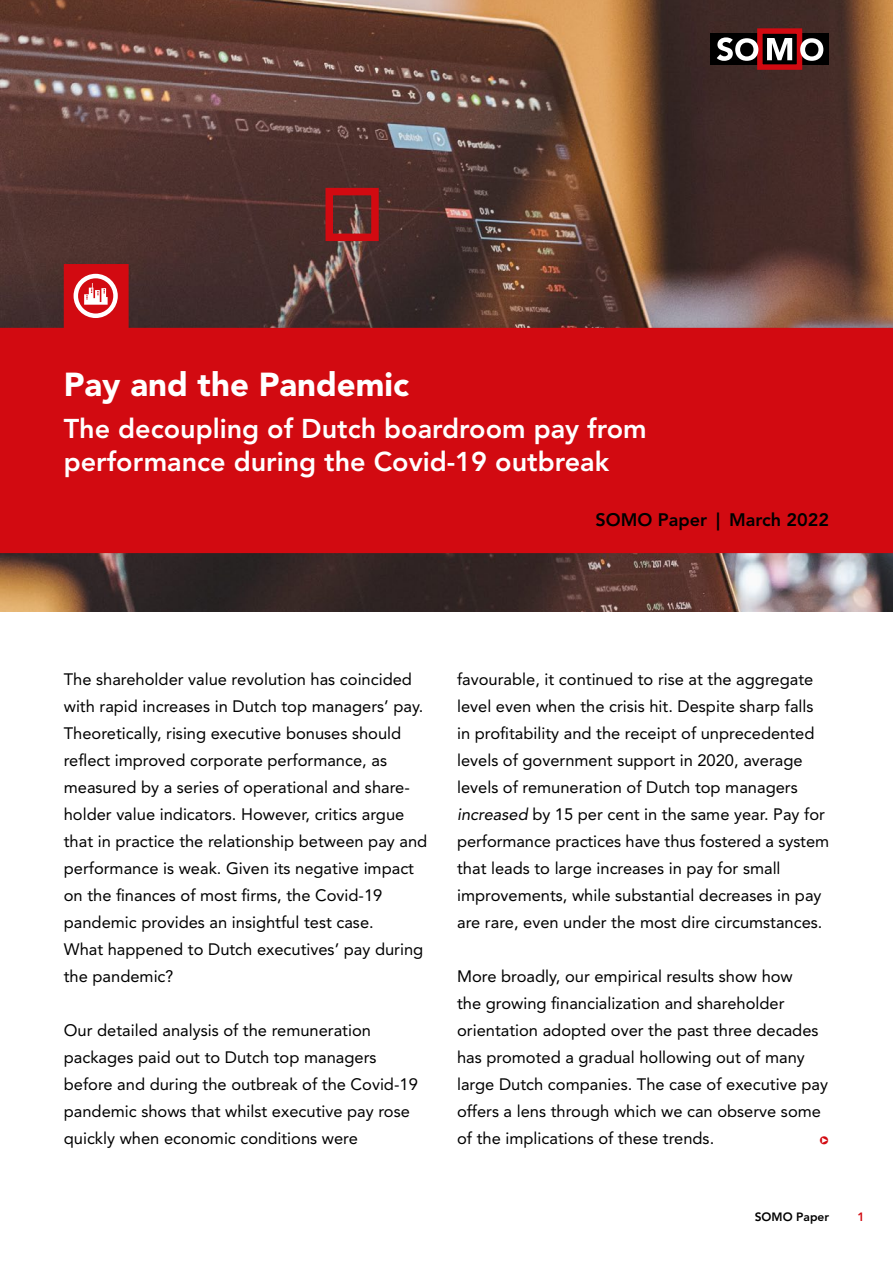
<style>
.page{position:relative;width:893px;height:1263px;background:#fff}
.page>*{position:absolute;margin:0;border:0;box-sizing:border-box;transform-origin:0 0}
.t1{font:900 33px "Avenir LT Std";color:#fff}
.t2{font:800 27px/33px "Avenir LT Std";color:#fff}
.t3{font:800 18px "Avenir LT Std";color:#000}
.t4{font:16.5px/27px "Avenir LT Std";color:#000}
.t5{font:800 12px "Avenir LT Std";color:#000}
.t6{font:800 12px "Avenir LT Std";color:#d20a11}
.s1{font-style:italic}
</style>
<div class="page">
<img style="left:0;top:0;width:893px;height:612px">
<div style="left:325px;top:188px;width:54px;height:53px;border:8px solid #d20a11"></div>
<div style="left:710px;top:34px;width:119px;height:31px;background:#000"></div>
<div style="left:757px;top:28px;width:45px;height:42px;border:5px solid #d20a11"></div>
<svg style="left:717px;top:37px;width:106px;height:24px"></svg>
<svg style="left:0;top:264px;width:893px;height:289px;background:#b91519"></svg>
<svg style="left:74px;top:274px;width:44px;height:44px"></svg>
<h1 class="t1" style="left:64px;top:365px;width:347px">Pay and the Pandemic</h1>
<h2 class="t2" style="left:64px;top:412px;width:584px">The decoupling of Dutch boardroom pay from performance during the Covid-19 outbreak</h2>
<p class="t3" style="left:596px;top:509px;width:235px">SOMO Paper | March 2022</p>
<p class="t4" style="left:64px;top:666px;width:365px">The shareholder value revolution has coincided with rapid increases in Dutch top managers’ pay.<br>Theoretically, rising executive bonuses should reflect improved corporate performance, as measured by a series of operational and share&shy;holder value indicators. However, critics argue that in practice the relationship between pay and performance is weak. Given its negative impact on the finances of most firms, the Covid-19 pandemic provides an insightful test case.<br>What happened to Dutch executives’ pay during the pandemic?</p>
<p class="t4" style="left:64px;top:1017px;width:356px">Our detailed analysis of the remuneration packages paid out to Dutch top managers before and during the outbreak of the Covid-19 pandemic shows that whilst executive pay rose quickly when economic conditions were</p>
<p class="t4" style="left:457px;top:666px;width:374px">favourable, it continued to rise at the aggregate level even when the crisis hit. Despite sharp falls in profitability and the receipt of unprecedented levels of government support in 2020, average levels of remuneration of Dutch top managers <span class="s1">increased</span> by 15 per cent in the same year. Pay for performance practices have thus fostered a system that leads to large increases in pay for small improvements, while substantial decreases in pay are rare, even under the most dire circumstances.</p>
<p class="t4" style="left:457px;top:963px;width:372px">More broadly, our empirical results show how<br>the growing financialization and shareholder orientation adopted over the past three decades has promoted a gradual hollowing out of many large Dutch companies. The case of executive pay offers a lens through which we can observe some of the implications of these trends.</p>
<p class="t5" style="left:755px;top:1210px;width:76px">SOMO Paper</p>
<p class="t6" style="left:857px;top:1210px;width:9px">1</p>
</div>
